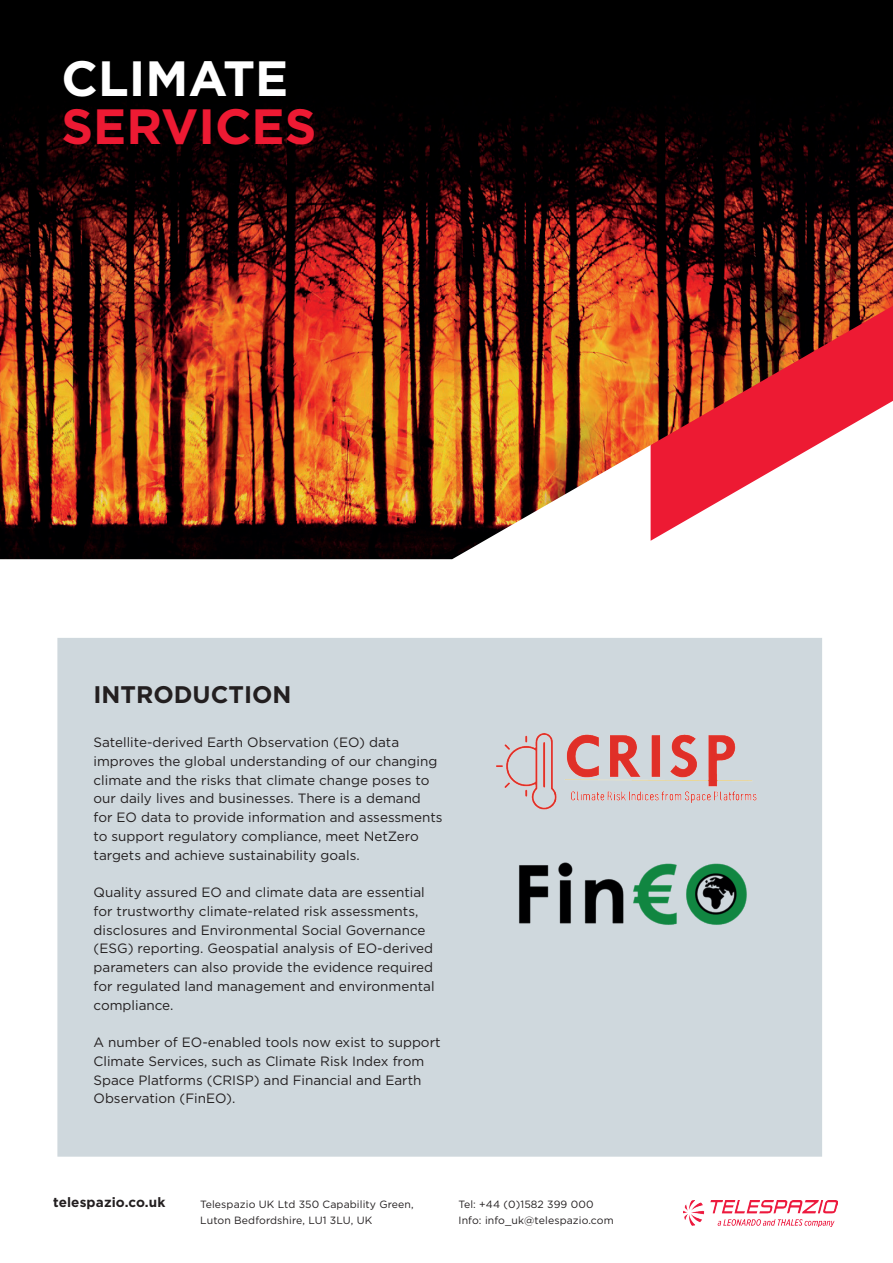
<style>
.page{position:relative;width:893px;height:1263px;background:#fff}
.page>*{position:absolute;margin:0;border:0;box-sizing:border-box;transform-origin:0 0}
.t1{font:700 49.5px "Gotham";color:#ed1a33}
.t2{font:700 49.5px "Gotham";color:#fff}
.t3{font:700 24px "Gotham";color:#231f20}
.t4{font:13.5px/18.8px "Gotham";color:#231f20}
.t5{font:700 13.5px "Gotham";letter-spacing:.01em;color:#231f20}
.t6{font:10.5px/16.5px "Gotham";letter-spacing:.01em;color:#231f20}
</style>
<div class="page">
<img style="left:0;top:376px;width:893px;height:183px">
<svg style="left:0;top:0;width:893px;height:376px;fill:#010002"></svg>
<img style="left:684px;top:1200px;width:153px;height:26px">
<div style="left:57px;top:638px;width:765px;height:519px;background:#cfd8dd"></div>
<img style="left:508px;top:848px;width:246px;height:88px">
<img style="left:489px;top:724px;width:271px;height:91px">
<h1 class="t2" style="left:62px;top:45px;width:228px">CLIMATE</h1>
<h1 class="t1" style="left:62px;top:93px;width:256px">SERVICES</h1>
<h2 class="t3" style="left:94px;top:678px;width:199px">INTRODUCTION</h2>
<p class="t4" style="left:94px;top:733px;width:351px">Satellite-derived Earth Observation (EO) data improves the global understanding of our changing climate and the risks that climate change poses to our daily lives and businesses. There is a demand for EO data to provide information and assessments to support regulatory compliance, meet NetZero targets and achieve sustainability goals.</p>
<p class="t4" style="left:94px;top:883px;width:342px">Quality assured EO and climate data are essential for trustworthy climate-related risk assessments, disclosures and Environmental Social Governance (ESG) reporting. Geospatial analysis of EO-derived parameters can also provide the evidence required for regulated land management and environmental compliance.</p>
<p class="t4" style="left:94px;top:1033px;width:349px">A number of EO-enabled tools now exist to support Climate Services, such as Climate Risk Index from Space Platforms (CRISP) and Financial and Earth Observation (FinEO).</p>
<p class="t5" style="left:53px;top:1193px;width:114px">telespazio.co.uk</p>
<p class="t6" style="left:200px;top:1195px;width:215px">Telespazio UK Ltd 350 Capability Green,<br>Luton Bedfordshire, LU1 3LU, UK</p>
<p class="t6" style="left:458px;top:1195px;width:157px">Tel: +44 (0)1582 399 000<br>Info: info_uk@telespazio.com</p>
</div>
